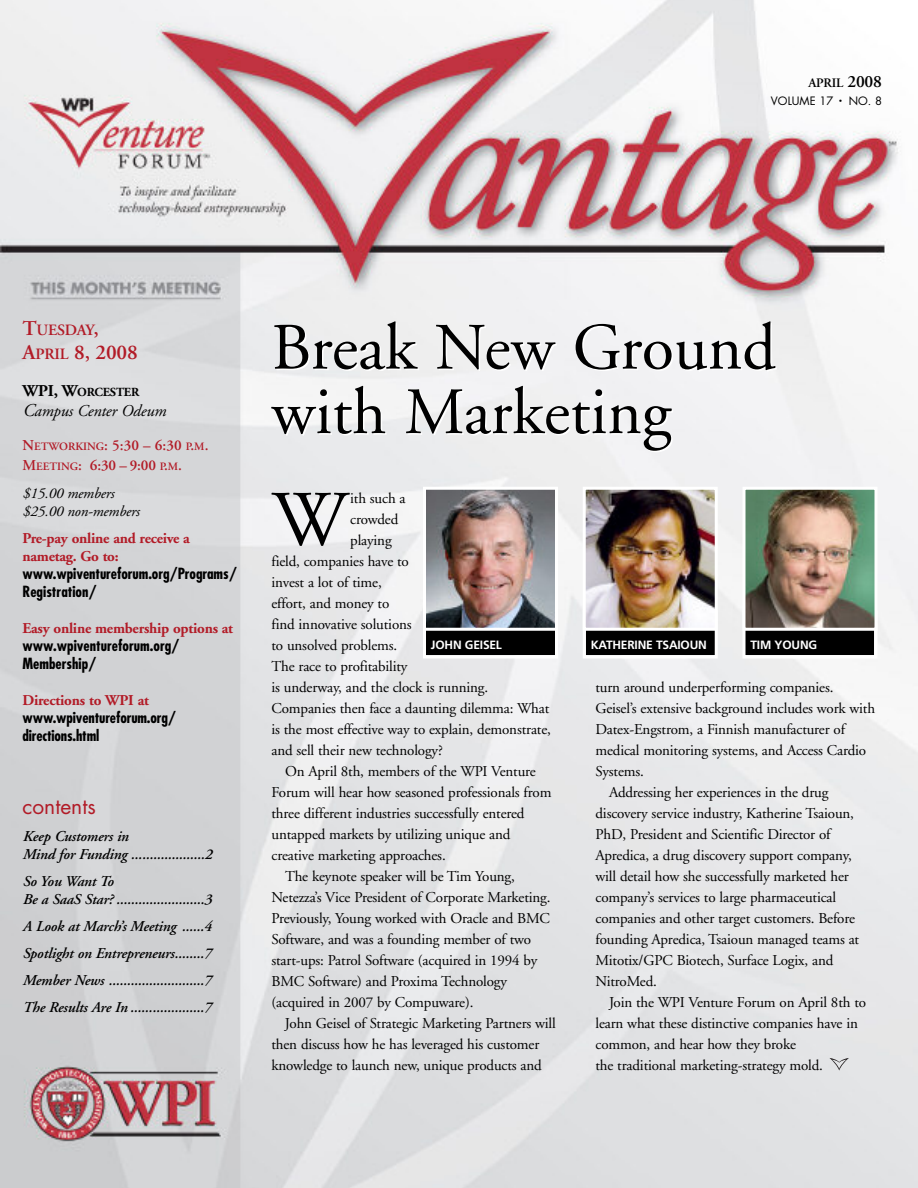
<style>
.page{position:relative;width:918px;height:1188px;background:#fff}
.page>*{position:absolute;margin:0;border:0;box-sizing:border-box;transform-origin:0 0}
.t1{font:78.3px "Adobe Garamond";color:#000}
.t2{font:66px/64.5px "Adobe Garamond";color:#000}
.t3{font:600 21px "Adobe Garamond";color:#b21b27}
.t4{font:21px "Futura";color:#b21b27}
.t5{font:italic 16.5px "Adobe Garamond";letter-spacing:-.01em;color:#000}
.t6{font:600 15.75px "Adobe Garamond";letter-spacing:-.015em;color:#b21b27}
.t7{font:15px "Adobe Garamond";letter-spacing:-.01em;color:#000}
.t8{font:italic 600 15px/27px "Adobe Garamond";letter-spacing:-.01em;color:#000}
.t9{font:700 condensed 15px/18px "Futura";letter-spacing:-.005em;color:#000}
.t10{font:700 15px/18px "Adobe Garamond";letter-spacing:-.015em;color:#b21b27}
.t11{font:600 15px/19.5px "Adobe Garamond";letter-spacing:-.005em;color:#b21b27}
.t12{font:italic 15px/18px "Adobe Garamond";letter-spacing:-.01em;color:#000}
.t13{font:600 12.9px "Adobe Garamond";letter-spacing:-.02em;color:#000}
.t14{font:700 12.3px "Adobe Garamond";letter-spacing:-.015em;color:#000}
.t15{font:700 12px "Frutiger";letter-spacing:-.015em;color:#fff}
.t16{font:11.25px "Futura";color:#000}
.s1{font-size:17.25px}
.s2{font-size:21px}
.s3{font-size:15.75px}
.s4{font-size:16.5px}
.s5{font-size:18px}
.s6{font-size:11.25px}
</style>
<div class="page">
<img style="left:0;top:0;width:918px;height:1188px">
<svg style="left:829px;top:1058px;width:20px;height:13px"></svg>
<div style="left:426px;top:614px;width:129px;height:42px;background:#000"></div>
<div style="left:423px;top:610px;width:135px;height:48px;border:3px solid #fff"></div>
<img style="left:427px;top:491px;width:127px;height:136px">
<div style="left:423px;top:487px;width:135px;height:144px;border:3px solid #fff"></div>
<div style="left:586px;top:614px;width:129px;height:42px;background:#000"></div>
<div style="left:583px;top:610px;width:135px;height:48px;border:3px solid #fff"></div>
<img style="left:587px;top:491px;width:127px;height:136px">
<div style="left:583px;top:487px;width:135px;height:144px;border:3px solid #fff"></div>
<div style="left:746px;top:614px;width:128px;height:42px;background:#000"></div>
<div style="left:742px;top:610px;width:136px;height:48px;border:3px solid #fff"></div>
<img style="left:746px;top:491px;width:128px;height:136px">
<div style="left:742px;top:487px;width:136px;height:144px;border:3px solid #fff"></div>
<p class="t13" style="left:808px;top:77px;width:75px">APRIL <span class="s1">2008</span></p>
<p class="t16" style="left:771px;top:95px;width:113px">VOLUME 17 <sup>•</sup> NO. 8</p>
<p class="t6" style="left:22px;top:323px;width:78px"><span class="s2">T</span>UESDAY<span class="s2">,</span></p>
<h3 class="t3" style="left:22px;top:344px;width:117px">A<span class="s3">PRIL</span> 8, 2008</h3>
<p class="t14" style="left:22px;top:387px;width:118px"><span class="s4">WPI, W</span>ORCESTER</p>
<p class="t5" style="left:22px;top:404px;width:145px"><span class="s5">C</span>ampus Center Odeum</p>
<p class="t11" style="left:22px;top:437px;width:188px">N<span class="s6">ETWORKING</span>: 5:30 – 6:30 <span class="s6">P</span>.<span class="s6">M</span>.<br>M<span class="s6">EETING</span>: 6:30 – 9:00 <span class="s6">P</span>.<span class="s6">M</span>.</p>
<p class="t12" style="left:22px;top:486px;width:119px">$15.00 members $25.00 non-members</p>
<p class="t10" style="left:22px;top:531px;width:169px">Pre-pay online and receive a nametag. Go to:</p>
<p class="t9" style="left:22px;top:566px;width:216px">www.wpiventureforum.org/Programs/<br>Registration/</p>
<p class="t10" style="left:22px;top:621px;width:212px">Easy online membership options at</p>
<p class="t9" style="left:22px;top:638px;width:158px">www.wpiventureforum.org/<br>Membership/</p>
<p class="t10" style="left:22px;top:693px;width:128px">Directions to WPI at</p>
<p class="t9" style="left:22px;top:710px;width:155px">www.wpiventureforum.org/ directions.html</p>
<h3 class="t4" style="left:22px;top:797px;width:75px">contents</h3>
<p class="t8" style="left:22px;top:829px;width:191px;line-height:18px">Keep Customers in<br>Mind for Funding ....................2</p>
<p class="t8" style="left:22px;top:874px;width:191px;line-height:18px">So You Want To<br>Be a SaaS Star? ........................3</p>
<p class="t8" style="left:22px;top:914px;width:191px;text-align:justify">A Look at March’s Meeting ......4<br>Spotlight on Entrepreneurs........7<br>Member News ..........................7<br>The Results Are In ....................7</p>
<h2 class="t2" style="left:271px;top:321px;width:506px">Break New Ground with Marketing</h2>
<h1 class="t1" style="left:272px;top:489px;width:77px">W</h1>
<p class="t7" style="left:350px;top:492px;width:57px">ith such a</p>
<p class="t7" style="left:350px;top:513px;width:50px">crowded</p>
<p class="t7" style="left:350px;top:534px;width:43px">playing</p>
<p class="t7" style="left:272px;top:555px;width:139px">field, companies have to</p>
<p class="t7" style="left:272px;top:576px;width:112px">invest a lot of time,</p>
<p class="t7" style="left:272px;top:597px;width:119px">effort, and money to</p>
<p class="t7" style="left:272px;top:618px;width:142px">find innovative solutions</p>
<p class="t7" style="left:272px;top:639px;width:127px">to unsolved problems.</p>
<p class="t7" style="left:272px;top:660px;width:137px">The race to profitability</p>
<p class="t7" style="left:272px;top:681px;width:218px">is underway, and the clock is running.</p>
<p class="t7" style="left:272px;top:702px;width:279px">Companies then face a daunting dilemma: What</p>
<p class="t7" style="left:272px;top:723px;width:281px">is the most effective way to explain, demonstrate,</p>
<p class="t7" style="left:272px;top:744px;width:173px">and sell their new technology?</p>
<p class="t7" style="left:285px;top:765px;width:252px">On April 8th, members of the WPI Venture</p>
<p class="t7" style="left:272px;top:786px;width:282px">Forum will hear how seasoned professionals from</p>
<p class="t7" style="left:272px;top:807px;width:255px">three different industries successfully entered</p>
<p class="t7" style="left:272px;top:828px;width:240px">untapped markets by utilizing unique and</p>
<p class="t7" style="left:272px;top:849px;width:176px">creative marketing approaches.</p>
<p class="t7" style="left:285px;top:870px;width:231px">The keynote speaker will be Tim Young,</p>
<p class="t7" style="left:272px;top:891px;width:281px">Netezza’s Vice President of Corporate Marketing.</p>
<p class="t7" style="left:272px;top:912px;width:280px">Previously, Young worked with Oracle and BMC</p>
<p class="t7" style="left:272px;top:933px;width:261px">Software, and was a founding member of two</p>
<p class="t7" style="left:272px;top:954px;width:267px">start-ups: Patrol Software (acquired in 1994 by</p>
<p class="t7" style="left:271px;top:975px;width:237px">BMC Software) and Proxima Technology</p>
<p class="t7" style="left:271px;top:996px;width:203px">(acquired in 2007 by Compuware).</p>
<p class="t7" style="left:285px;top:1017px;width:272px">John Geisel of Strategic Marketing Partners will</p>
<p class="t7" style="left:271px;top:1038px;width:269px">then discuss how he has leveraged his customer</p>
<p class="t7" style="left:271px;top:1059px;width:272px">knowledge to launch new, unique products and</p>
<p class="t15" style="left:431px;top:640px;width:72px">JOHN GEISEL</p>
<p class="t15" style="left:591px;top:640px;width:118px">KATHERINE TSAIOUN</p>
<p class="t15" style="left:750px;top:640px;width:68px">TIM YOUNG</p>
<p class="t7" style="left:596px;top:681px;width:239px">turn around underperforming companies.</p>
<p class="t7" style="left:596px;top:702px;width:281px">Geisel’s extensive background includes work with</p>
<p class="t7" style="left:596px;top:723px;width:251px">Datex-Engstrom, a Finnish manufacturer of</p>
<p class="t7" style="left:596px;top:744px;width:272px">medical monitoring systems, and Access Cardio</p>
<p class="t7" style="left:596px;top:765px;width:50px">Systems.</p>
<p class="t7" style="left:609px;top:786px;width:221px">Addressing her experiences in the drug</p>
<p class="t7" style="left:596px;top:807px;width:260px">discovery service industry, Katherine Tsaioun,</p>
<p class="t7" style="left:596px;top:828px;width:237px">PhD, President and Scientific Director of</p>
<p class="t7" style="left:596px;top:849px;width:258px">Apredica, a drug discovery support company,</p>
<p class="t7" style="left:596px;top:870px;width:255px">will detail how she successfully marketed her</p>
<p class="t7" style="left:596px;top:891px;width:242px">company’s services to large pharmaceutical</p>
<p class="t7" style="left:596px;top:912px;width:261px">companies and other target customers. Before</p>
<p class="t7" style="left:596px;top:933px;width:265px">founding Apredica, Tsaioun managed teams at</p>
<p class="t7" style="left:596px;top:954px;width:239px">Mitotix/GPC Biotech, Surface Logix, and</p>
<p class="t7" style="left:596px;top:975px;width:63px">NitroMed.</p>
<p class="t7" style="left:609px;top:996px;width:259px">Join the WPI Venture Forum on April 8th to</p>
<p class="t7" style="left:596px;top:1017px;width:264px">learn what these distinctive companies have in</p>
<p class="t7" style="left:596px;top:1038px;width:202px">common, and hear how they broke</p>
<p class="t7" style="left:596px;top:1059px;width:229px">the traditional marketing-strategy mold.</p>
</div>
